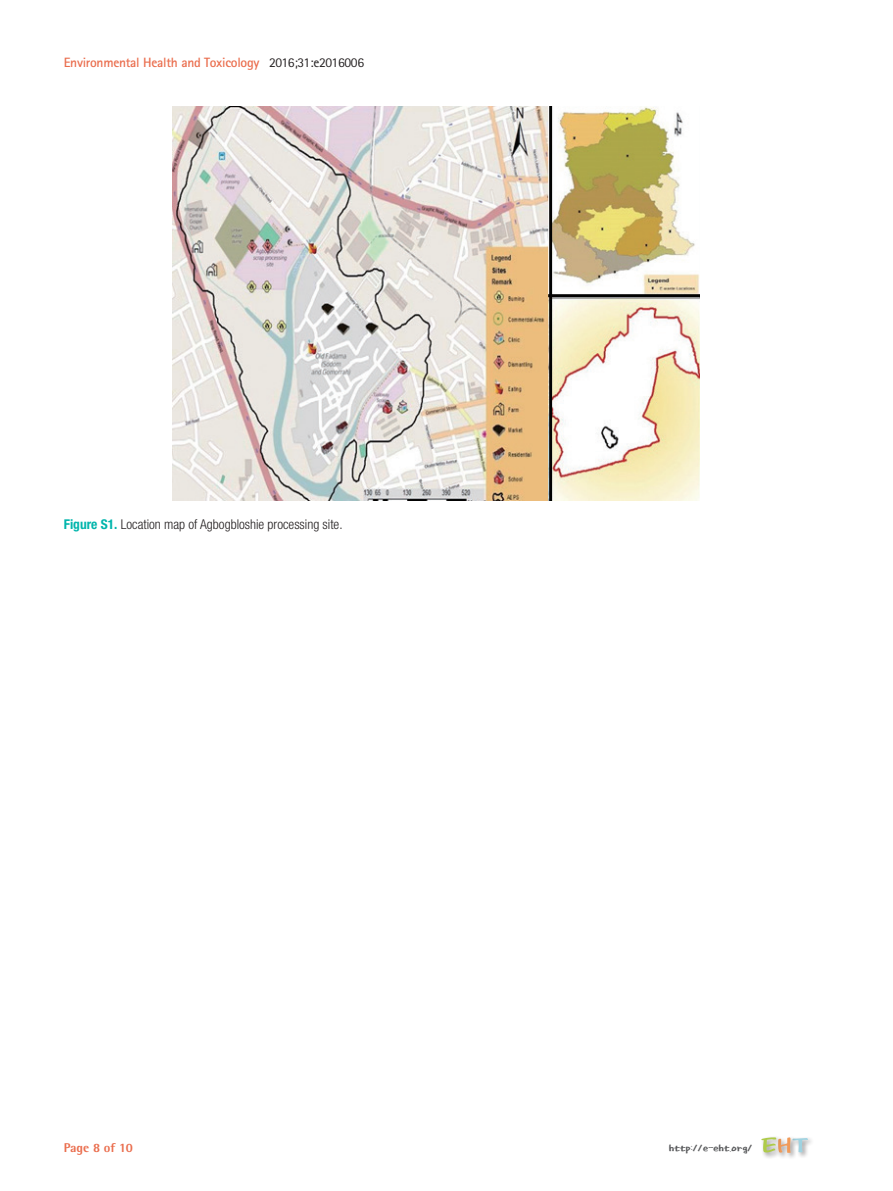
<style>
.page{position:relative;width:893px;height:1191px;background:#fff}
.page>*{position:absolute;margin:0;border:0;box-sizing:border-box;transform-origin:0 0}
.표그림_캡션{font:300 condensed 13.5px "Helvetica Neue LT Std";color:#231f20}
.t1{font:700 13.5px "Rotis Sans Serif Std";letter-spacing:-.02em;color:#ea6d4d}
.t2{font:800 12.75px "Rotis Semi Sans Std";color:#ea6d4d}
.t3{font:12px "H Ybda M";letter-spacing:-.03em;color:#57585a}
.s1{font-weight:400;color:#231f20}
.s2{font-weight:700;color:#00b5ac}
</style>
<div class="page">
<svg style="left:761px;top:1137px;width:47px;height:15px"></svg>
<img style="left:172px;top:106px;width:527px;height:395px">
<p class="t1" style="left:64px;top:54px;width:302px">Environmental Health and Toxicology <span class="s1">2016;31:e2016006</span></p>
<p class="표그림_캡션" style="left:64px;top:516px;width:280px"><span class="s2">Figure S1.</span> Location map of Agbogbloshie processing site.</p>
<p class="t2" style="left:64px;top:1139px;width:71px">Page 8 of 10</p>
<p class="t3" style="left:669px;top:1141px;width:85px">http://e-eht.org/</p>
</div>
